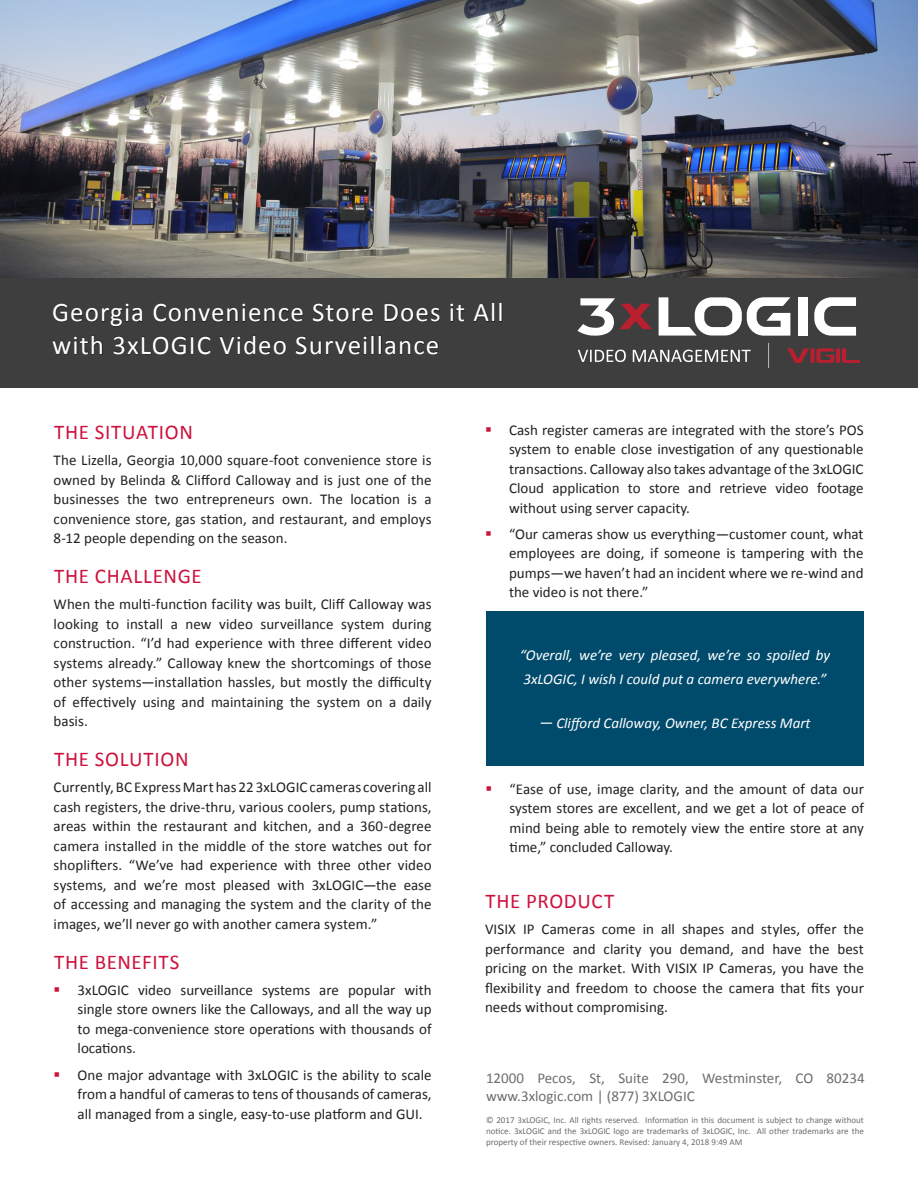
<style>
.page{position:relative;width:918px;height:1188px;background:#fff}
.page>*{position:absolute;margin:0;border:0;box-sizing:border-box;transform-origin:0 0}
.t1{font:27px/32.4px "Calibri";letter-spacing:.04em;color:#fff}
.Subtitle{font:21px "Calibri";letter-spacing:.035em;color:#cd123d}
.Bullets{font:21px "Calibri";letter-spacing:.03em;color:#cd123d}
.t2{font:15px/19.5px "Calibri";color:#231f20;text-align:justify}
.t3{font:italic 15px/24px "Calibri";color:#fff}
.Copyright{font:15px/18px "Calibri";color:#6c6d70}
.Copyright-2{font:9px/10.8px "Calibri";color:#6c6d70;text-align:justify}
.s1{color:#cd123d}
</style>
<div class="page">
<img style="left:0;top:0;width:918px;height:278px">
<div style="left:0;top:278px;width:918px;height:109px;background:#3e3e3f"></div>
<svg style="left:53px;top:303px;width:90px;height:24px"></svg>
<svg style="left:153px;top:303px;width:150px;height:19px"></svg>
<svg style="left:312px;top:303px;width:62px;height:19px"></svg>
<svg style="left:384px;top:304px;width:56px;height:18px"></svg>
<svg style="left:450px;top:303px;width:15px;height:19px"></svg>
<svg style="left:474px;top:302px;width:28px;height:20px"></svg>
<svg style="left:52px;top:335px;width:51px;height:20px"></svg>
<svg style="left:113px;top:336px;width:98px;height:19px"></svg>
<svg style="left:219px;top:335px;width:68px;height:20px"></svg>
<svg style="left:296px;top:335px;width:143px;height:20px"></svg>
<div style="left:486px;top:611px;width:378px;height:154px;background:#004b6c"></div>
<svg style="left:768px;top:343px;width:1px;height:25px"></svg>
<svg style="left:578px;top:350px;width:48px;height:12px"></svg>
<svg style="left:633px;top:350px;width:118px;height:12px"></svg>
<svg style="left:787px;top:348px;width:73px;height:15px"></svg>
<div style="left:798px;top:297px;width:10px;height:39px;background:#fff"></div>
<svg style="left:659px;top:297px;width:131px;height:39px"></svg>
<svg style="left:577px;top:298px;width:75px;height:38px"></svg>
<svg style="left:814px;top:297px;width:42px;height:39px"></svg>
<h1 class="t1" style="left:52px;top:296px;width:453px">Georgia Convenience Store Does it All with 3xLOGIC Video Surveillance</h1>
<p class="Subtitle" style="left:54px;top:419px;width:140px">THE SITUATION</p>
<p class="t2" style="left:54px;top:451px;width:380px">The Lizella, Georgia 10,000 square-foot convenience store is owned by Belinda &amp; Clifford Calloway and is just one of the businesses the two entrepreneurs own. The location is a convenience store, gas station, and restaurant, and employs 8-12 people depending on the season.</p>
<p class="Subtitle" style="left:54px;top:563px;width:149px">THE CHALLENGE</p>
<p class="t2" style="left:54px;top:595px;width:380px">When the multi-function facility was built, Cliff Calloway was looking to install a new video surveillance system during construction. “I’d had experience with three different video systems already.” Calloway knew the shortcomings of those other systems—installation hassles, but mostly the difficulty of effectively using and maintaining the system on a daily basis.</p>
<p class="Subtitle" style="left:54px;top:746px;width:136px">THE SOLUTION</p>
<p class="t2" style="left:54px;top:778px;width:380px">Currently, BC Express Mart has 22 3xLOGIC cameras covering all cash registers, the drive-thru, various coolers, pump stations, areas within the restaurant and kitchen, and a 360-degree camera installed in the middle of the store watches out for shoplifters. “We’ve had experience with three other video systems, and we’re most pleased with 3xLOGIC—the ease of accessing and managing the system and the clarity of the images, we’ll never go with another camera system.”</p>
<p class="Subtitle" style="left:54px;top:948px;width:127px">THE BENEFITS</p>
<p class="t2" style="left:78px;top:980px;width:355px;text-indent:-24px"><span class="s1">▪</span> 3xLOGIC video surveillance systems are popular with single store owners like the Calloways, and all the way up to mega-convenience store operations with thousands of locations.</p>
<p class="t2" style="left:78px;top:1065px;width:356px;text-indent:-24px"><span class="s1">▪</span> One major advantage with 3xLOGIC is the ability to scale from a handful of cameras to tens of thousands of cameras, all managed from a single, easy-to-use platform and GUI.</p>
<p class="t2" style="left:509px;top:420px;width:356px;text-indent:-24px"><span class="s1">▪</span> Cash register cameras are integrated with the store’s POS system to enable close investigation of any questionable transactions. Calloway also takes advantage of the 3xLOGIC Cloud application to store and retrieve video footage without using server capacity.</p>
<p class="t2" style="left:509px;top:524px;width:356px;text-indent:-24px"><span class="s1">▪</span> “Our cameras show us everything—customer count, what employees are doing, if someone is tampering with the pumps—we haven’t had an incident where we re-wind and the video is not there.”</p>
<p class="t3" style="left:520px;top:642px;width:312px">“Overall, we’re very pleased, we’re so spoiled by<br>3xLOGIC, I wish I could put a camera everywhere.”</p>
<p class="t3" style="left:539px;top:710px;width:273px">― Clifford Calloway, Owner, BC Express Mart</p>
<p class="t2" style="left:510px;top:779px;width:356px;text-indent:-24px"><span class="s1">▪</span> “Ease of use, image clarity, and the amount of data our system stores are excellent, and we get a lot of peace of mind being able to remotely view the entire store at any time,” concluded Calloway.</p>
<p class="Bullets" style="left:485px;top:888px;width:131px">THE PRODUCT</p>
<p class="t2" style="left:485px;top:919px;width:380px">VISIX IP Cameras come in all shapes and styles, offer the performance and clarity you demand, and have the best pricing on the market. With VISIX IP Cameras, you have the flexibility and freedom to choose the camera that fits your needs without compromising.</p>
<p class="Copyright" style="left:486px;top:1069px;width:380px">12000 Pecos, St, Suite 290, Westminster, CO 80234 www.3xlogic.com | (877) 3XLOGIC</p>
<p class="Copyright-2" style="left:486px;top:1115px;width:380px">© 2017 3xLOGIC, Inc. All rights reserved. Information in this document is subject to change without notice. 3xLOGIC and the 3xLOGIC logo are trademarks of 3xLOGIC, Inc. All other trademarks are the property of their respective owners. Revised: January 4, 2018 9:49 AM</p>
</div>
